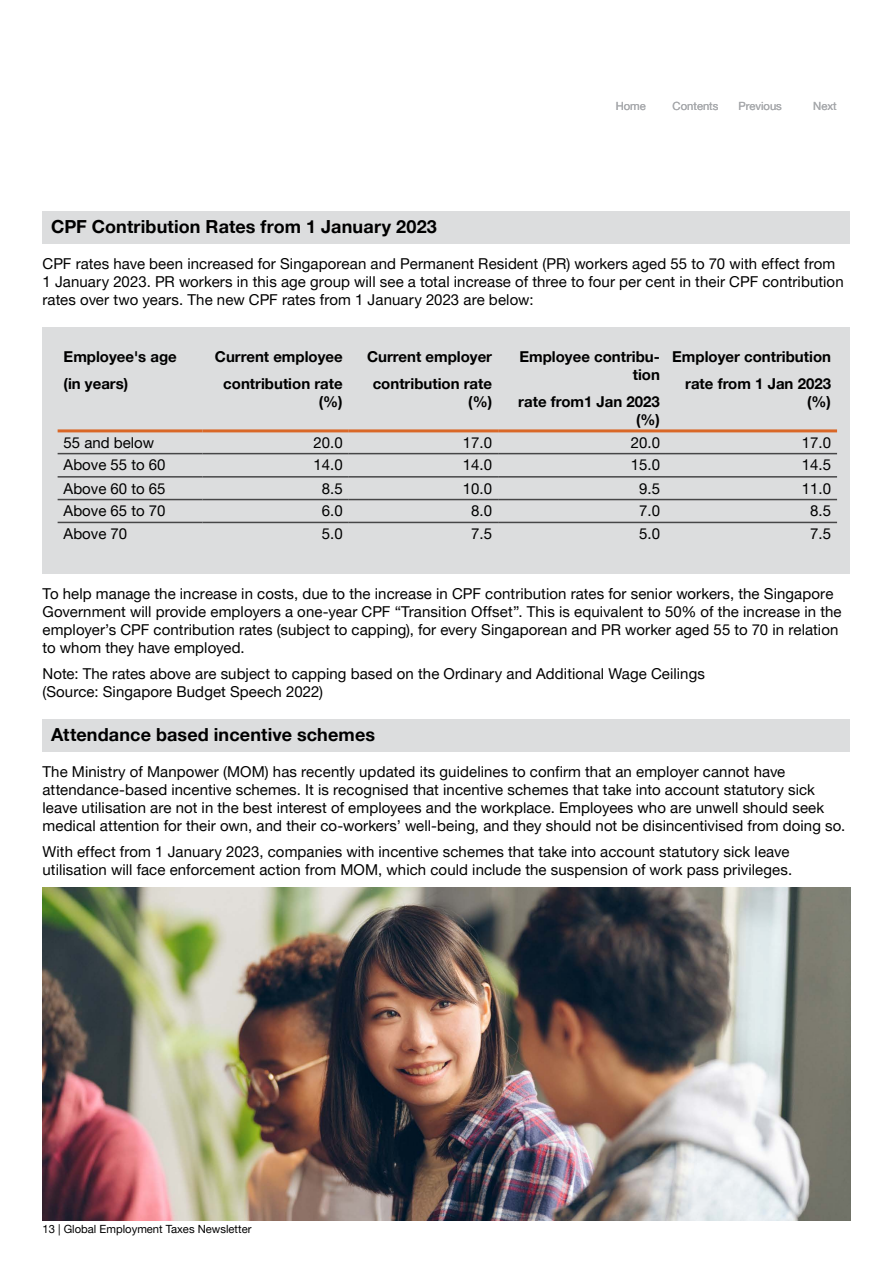
<style>
.page{position:relative;width:893px;height:1263px;background:#fff}
.page>*{position:absolute;margin:0;border:0;box-sizing:border-box;transform-origin:0 0}
.t1{font:700 18px "Helvetica Neue LT Pro";letter-spacing:.005em;color:#000}
.t2{font:15px/18px "Helvetica Neue LT Pro";letter-spacing:.005em;color:#000}
.t3{font:700 15px/26.5px "Helvetica Neue LT Pro";color:#000;text-align:right}
.t4{font:11.25px "Helvetica Neue LT Pro";color:#000}
.t5{font:11.25px "Helvetica Neue LT Pro";color:#a7a9ac}
</style>
<div class="page">
<div style="left:43px;top:211px;width:807px;height:33px;background:#dcddde"></div>
<div style="left:43px;top:719px;width:807px;height:33px;background:#dcddde"></div>
<div style="left:43px;top:327px;width:807px;height:247px;background:#dcddde"></div>
<hr style="left:58px;top:522px;width:145px;height:1px;background:#464647">
<hr style="left:202px;top:522px;width:147px;height:1px;background:#464647">
<hr style="left:349px;top:522px;width:149px;height:1px;background:#464647">
<hr style="left:498px;top:522px;width:168px;height:1px;background:#464647">
<hr style="left:666px;top:522px;width:171px;height:1px;background:#464647">
<hr style="left:58px;top:429px;width:145px;height:3px;background:#d96727">
<hr style="left:202px;top:429px;width:147px;height:3px;background:#d96727">
<hr style="left:349px;top:429px;width:149px;height:3px;background:#d96727">
<hr style="left:498px;top:429px;width:168px;height:3px;background:#d96727">
<hr style="left:666px;top:429px;width:171px;height:3px;background:#d96727">
<hr style="left:58px;top:453px;width:145px;height:1px;background:#464647">
<hr style="left:202px;top:453px;width:147px;height:1px;background:#464647">
<hr style="left:349px;top:453px;width:149px;height:1px;background:#464647">
<hr style="left:498px;top:453px;width:168px;height:1px;background:#464647">
<hr style="left:666px;top:453px;width:171px;height:1px;background:#464647">
<hr style="left:58px;top:476px;width:145px;height:2px;background:#464647">
<hr style="left:202px;top:476px;width:147px;height:2px;background:#464647">
<hr style="left:349px;top:476px;width:149px;height:2px;background:#464647">
<hr style="left:498px;top:476px;width:168px;height:2px;background:#464647">
<hr style="left:666px;top:476px;width:171px;height:2px;background:#464647">
<hr style="left:58px;top:499px;width:145px;height:1px;background:#464647">
<hr style="left:202px;top:499px;width:147px;height:1px;background:#464647">
<hr style="left:349px;top:499px;width:149px;height:1px;background:#464647">
<hr style="left:498px;top:499px;width:168px;height:1px;background:#464647">
<hr style="left:666px;top:499px;width:171px;height:1px;background:#464647">
<img style="left:43px;top:887px;width:807px;height:333px">
<p class="t1" style="left:51px;top:215px;width:387px">CPF Contribution Rates from 1 January 2023</p>
<p class="t5" style="left:616px;top:100px;width:32px">Home</p>
<p class="t5" style="left:673px;top:100px;width:47px">Contents</p>
<p class="t5" style="left:739px;top:100px;width:45px">Previous</p>
<p class="t5" style="left:813px;top:100px;width:25px">Next</p>
<p class="t2" style="left:43px;top:254px;width:803px">CPF rates have been increased for Singaporean and Permanent Resident (PR) workers aged 55 to 70 with effect from<br>1 January 2023. PR workers in this age group will see a total increase of three to four per cent in their CPF contribution rates over two years. The new CPF rates from 1 January 2023 are below:</p>
<p class="t3" style="left:64px;top:343px;width:115px;text-align:left">Employee's age (in years)</p>
<p class="t3" style="left:215px;top:343px;width:129px;text-align:center">Current employee contribution rate</p>
<p class="t3" style="left:319px;top:388px;width:25px">(%)</p>
<p class="t3" style="left:367px;top:343px;width:126px;text-align:center">Current employer contribution rate</p>
<p class="t3" style="left:468px;top:388px;width:25px">(%)</p>
<p class="t3" style="left:519px;top:348px;width:142px;line-height:18px">Employee contribu&shy;tion</p>
<p class="t3" style="left:518px;top:392px;width:143px;line-height:18px">rate from1 Jan 2023 (%)</p>
<p class="t3" style="left:672px;top:343px;width:160px">Employer contribution rate from 1 Jan 2023</p>
<p class="t3" style="left:807px;top:388px;width:25px">(%)</p>
<p class="t2" style="left:64px;top:433px;width:92px">55 and below</p>
<p class="t2" style="left:314px;top:433px;width:31px">20.0</p>
<p class="t2" style="left:463px;top:433px;width:31px">17.0</p>
<p class="t2" style="left:631px;top:433px;width:31px">20.0</p>
<p class="t2" style="left:802px;top:433px;width:31px">17.0</p>
<p class="t2" style="left:64px;top:456px;width:103px">Above 55 to 60</p>
<p class="t2" style="left:314px;top:456px;width:31px">14.0</p>
<p class="t2" style="left:463px;top:456px;width:31px">14.0</p>
<p class="t2" style="left:631px;top:456px;width:31px">15.0</p>
<p class="t2" style="left:802px;top:456px;width:31px">14.5</p>
<p class="t2" style="left:64px;top:479px;width:103px">Above 60 to 65</p>
<p class="t2" style="left:322px;top:479px;width:22px">8.5</p>
<p class="t2" style="left:463px;top:479px;width:31px">10.0</p>
<p class="t2" style="left:639px;top:479px;width:22px">9.5</p>
<p class="t2" style="left:802px;top:479px;width:31px">11.0</p>
<p class="t2" style="left:64px;top:502px;width:103px">Above 65 to 70</p>
<p class="t2" style="left:322px;top:502px;width:22px">6.0</p>
<p class="t2" style="left:471px;top:502px;width:22px">8.0</p>
<p class="t2" style="left:639px;top:502px;width:22px">7.0</p>
<p class="t2" style="left:810px;top:502px;width:22px">8.5</p>
<p class="t2" style="left:64px;top:524px;width:65px">Above 70</p>
<p class="t2" style="left:322px;top:524px;width:22px">5.0</p>
<p class="t2" style="left:471px;top:524px;width:22px">7.5</p>
<p class="t2" style="left:639px;top:524px;width:22px">5.0</p>
<p class="t2" style="left:810px;top:524px;width:22px">7.5</p>
<p class="t2" style="left:43px;top:584px;width:801px">To help manage the increase in costs, due to the increase in CPF contribution rates for senior workers, the Singapore Government will provide employers a one-year CPF “Transition Offset”. This is equivalent to 50% of the increase in the employer’s CPF contribution rates (subject to capping), for every Singaporean and PR worker aged 55 to 70 in relation to whom they have employed.</p>
<p class="t2" style="left:43px;top:665px;width:664px">Note: The rates above are subject to capping based on the Ordinary and Additional Wage Ceilings (Source: Singapore Budget Speech 2022)</p>
<p class="t1" style="left:51px;top:723px;width:326px">Attendance based incentive schemes</p>
<p class="t2" style="left:43px;top:762px;width:804px">The Ministry of Manpower (MOM) has recently updated its guidelines to confirm that an employer cannot have attendance-based incentive schemes. It is recognised that incentive schemes that take into account statutory sick leave utilisation are not in the best interest of employees and the workplace. Employees who are unwell should seek medical attention for their own, and their co-workers’ well-being, and they should not be disincentivised from doing so.</p>
<p class="t2" style="left:43px;top:843px;width:751px">With effect from 1 January 2023, companies with incentive schemes that take into account statutory sick leave utilisation will face enforcement action from MOM, which could include the suspension of work pass privileges.</p>
<p class="t4" style="left:43px;top:1222px;width:210px">13 | Global Employment Taxes Newsletter</p>
</div>
